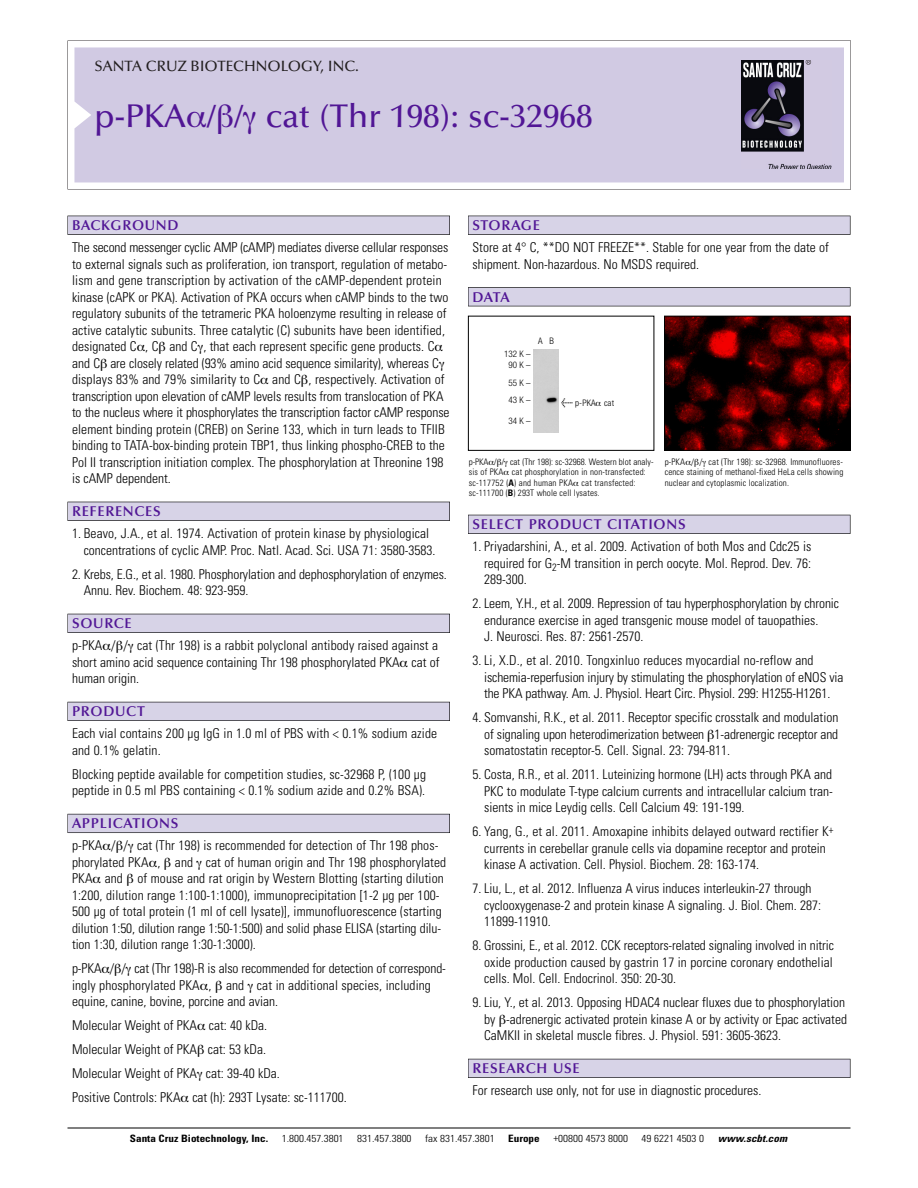
<style>
.page{position:relative;width:918px;height:1188px;background:#fff}
.page>*{position:absolute;margin:0;border:0;box-sizing:border-box;transform-origin:0 0}
.t1{font:500 33px "Optima";color:#511695}
.t2{font:500 15px "Optima";color:#231f20}
.t3{font:600 14.25px "Optima";letter-spacing:.05em;color:#511695}
.t4{font:300 condensed 13.5px/16.5px "Univers";color:#000}
.t5{font:300 condensed 10.2px "Univers";color:#000;scale:1.1 1}
.t6{font:700 condensed 10.2px "Univers";color:#000;scale:1.1 1}
.t7{font:italic 700 condensed 10.2px "Univers";letter-spacing:.005em;color:#000;scale:1.1 1}
.t8{font:300 condensed 9px/10.5px "Univers";letter-spacing:.015em;color:#000;text-align:justify}
.t9{font:300 condensed 9px/11.4px "Helvetica Neue";color:#000;text-align:center}
.s1{font-family:"Meta Plus";font-weight:400;font-stretch:normal;font-size:10.5px}
.s2{font-family:"Univers"}
.s3{font-family:"Helvetica Neue"}
.s4{font-weight:700}
</style>
<div class="page">
<svg style="left:68px;top:40px;width:783px;height:149px"></svg>
<div style="left:74px;top:47px;width:770px;height:135px;background:#d1cae3"></div>
<img style="left:741px;top:60px;width:90px;height:108px">
<div style="left:68px;top:216px;width:382px;height:19px;background:#525155"></div>
<div style="left:68px;top:216px;width:381px;height:18px;background:#d7d3e7"></div>
<div style="left:68px;top:502px;width:382px;height:19px;background:#515055"></div>
<div style="left:68px;top:502px;width:381px;height:18px;background:#d7d3e7"></div>
<div style="left:68px;top:614px;width:382px;height:19px;background:#525158"></div>
<div style="left:68px;top:614px;width:381px;height:18px;background:#d7d3e7"></div>
<div style="left:68px;top:702px;width:382px;height:19px;background:#54535a"></div>
<div style="left:68px;top:702px;width:381px;height:18px;background:#d7d3e7"></div>
<div style="left:68px;top:814px;width:382px;height:19px;background:#5b5a62"></div>
<div style="left:68px;top:814px;width:381px;height:18px;background:#d7d3e7"></div>
<div style="left:468px;top:216px;width:382px;height:19px;background:#525155"></div>
<div style="left:468px;top:216px;width:382px;height:18px;background:#d7d3e7"></div>
<div style="left:468px;top:287px;width:382px;height:19px;background:#525155"></div>
<div style="left:468px;top:288px;width:382px;height:18px;background:#d7d3e7"></div>
<div style="left:468px;top:515px;width:382px;height:19px;background:#525158"></div>
<div style="left:468px;top:515px;width:382px;height:18px;background:#d7d3e7"></div>
<div style="left:468px;top:1059px;width:382px;height:19px;background:#54535a"></div>
<div style="left:468px;top:1059px;width:382px;height:18px;background:#d7d3e7"></div>
<hr style="left:68px;top:1128px;width:782px;height:1px;background:#000">
<img style="left:666px;top:318px;width:182px;height:131px">
<div style="left:664px;top:316px;width:186px;height:135px;border:1px solid #000"></div>
<div style="left:468px;top:316px;width:186px;height:135px;border:1px solid #000"></div>
<div style="left:534px;top:349px;width:24px;height:83px;background:#cfcfcf"></div>
<svg style="left:187px;top:112px;width:19px;height:16px"></svg>
<svg style="left:218px;top:105px;width:15px;height:29px"></svg>
<svg style="left:243px;top:112px;width:13px;height:22px"></svg>
<p class="t2" style="left:94px;top:61px;width:266px">SANTA CRUZ BIOTECHNOLOGY, INC.</p>
<h1 class="t1" style="left:94px;top:103px;width:500px">p-PKA / / cat (Thr 198): sc-32968</h1>
<p class="t3" style="left:72px;top:219px;width:108px">BACKGROUND</p>
<p class="t4" style="left:72px;top:240px;width:379px">The second messenger cyclic AMP (cAMP) mediates diverse cellular responses to external signals such as proliferation, ion transport, regulation of metabo&shy;lism and gene transcription by activation of the cAMP-dependent protein kinase (cAPK or PKA). Activation of PKA occurs when cAMP binds to the two regulatory subunits of the tetrameric PKA holoenzyme resulting in release of active catalytic subunits. Three catalytic (C) subunits have been identified, designated C , C and C , that each represent specific gene products. C and C are closely related (93% amino acid sequence similarity), whereas C displays 83% and 79% similarity to C and C , respectively. Activation of transcription upon elevation of cAMP levels results from translocation of PKA to the nucleus where it phosphorylates the transcription factor cAMP response element binding protein (CREB) on Serine 133, which in turn leads to TFIIB binding to TATA-box-binding protein TBP1, thus linking phospho-CREB to the Pol II transcription initiation complex. The phosphorylation at Threonine 198 is cAMP dependent.</p>
<p class="t3" style="left:72px;top:506px;width:90px">REFERENCES</p>
<p class="t4" style="left:84px;top:526px;width:353px;text-indent:-12px">1. Beavo, J.A., et al. 1974. Activation of protein kinase by physiological concentrations of cyclic AMP. Proc. Natl. Acad. Sci. USA 71: 3580-3583.</p>
<p class="t4" style="left:84px;top:567px;width:365px;text-indent:-12px">2. Krebs, E.G., et al. 1980. Phosphorylation and dephosphorylation of enzymes.<br>Annu. Rev. Biochem. 48: 923-959.</p>
<p class="t3" style="left:72px;top:618px;width:61px">SOURCE</p>
<p class="t4" style="left:72px;top:638px;width:369px;text-align:justify">p-PKA / / cat (Thr 198) is a rabbit polyclonal antibody raised against a short amino acid sequence containing Thr 198 phosphorylated PKA cat of human origin.</p>
<p class="t3" style="left:72px;top:706px;width:74px">PRODUCT</p>
<p class="t4" style="left:72px;top:726px;width:367px">Each vial contains 200 µg IgG in 1.0 ml of PBS with &lt; 0.1% sodium azide and 0.1% gelatin.</p>
<p class="t4" style="left:72px;top:767px;width:356px">Blocking peptide available for competition studies, sc-32968 P, (100 µg peptide in 0.5 ml PBS containing &lt; 0.1% sodium azide and 0.2% BSA).</p>
<p class="t3" style="left:72px;top:818px;width:108px">APPLICATIONS</p>
<p class="t4" style="left:72px;top:838px;width:376px">p-PKA / / cat (Thr 198) is recommended for detection of Thr 198 phos&shy;phorylated PKA , and cat of human origin and Thr 198 phosphorylated PKA and of mouse and rat origin by Western Blotting (starting dilution 1:200, dilution range 1:100-1:1000), immunoprecipitation [1-2 µg per 100- 500 µg of total protein (1 ml of cell lysate)], immunofluorescence (starting dilution 1:50, dilution range 1:50-1:500) and solid phase ELISA (starting dilu&shy;tion 1:30, dilution range 1:30-1:3000).</p>
<p class="t4" style="left:72px;top:961px;width:375px">p-PKA / / cat (Thr 198)-R is also recommended for detection of correspond&shy;ingly phosphorylated PKA , and cat in additional species, including equine, canine, bovine, porcine and avian.</p>
<p class="t4" style="left:72px;top:1015px;width:276px;line-height:24px">Molecular Weight of PKA cat: 40 kDa.<br>Molecular Weight of PKA cat: 53 kDa.<br>Molecular Weight of PKA cat: 39-40 kDa.<br>Positive Controls: PKA cat (h): 293T Lysate: sc-111700.</p>
<p class="t3" style="left:473px;top:219px;width:69px">STORAGE</p>
<p class="t4" style="left:473px;top:240px;width:358px">Store at 4° C, **DO NOT FREEZE**. Stable for one year from the date of shipment. Non-hazardous. No MSDS required.</p>
<p class="t3" style="left:473px;top:291px;width:39px">DATA</p>
<p class="t9" style="left:538px;top:336px;width:17px">A B</p>
<p class="t9" style="left:504px;top:349px;width:28px">132 K –<br>90K–</p>
<p class="t9" style="left:508px;top:376px;width:24px;line-height:16.5px;text-align:left">55K–<br>43K–</p>
<p class="t9" style="left:508px;top:416px;width:24px">34K–</p>
<p class="t9" style="left:561px;top:398px;width:55px"><span class="s1">&lt;</span> p-PKA <span class="s2">cat</span></p>
<p class="t8" style="left:469px;top:457px;width:186px;text-align:left">p-PKA <span class="s3">/ /</span> cat (Thr 198): sc-32968. Western blot analy&shy;sis of PKA cat phosphorylation in non-transfected: sc-117752 (<span class="s4">A</span>) and human PKA cat transfected: sc-111700 (<span class="s4">B</span>) 293T whole cell lysates.</p>
<p class="t8" style="left:665px;top:457px;width:180px">p-PKA / / cat (Thr 198): sc-32968. Immunofluores&shy;cence staining of methanol-fixed HeLa cells showing nuclear and cytoplasmic localization.</p>
<p class="t3" style="left:473px;top:519px;width:215px">SELECT PRODUCT CITATIONS</p>
<p class="t4" style="left:484px;top:539px;width:329px;text-align:justify;text-indent:-12px">1. Priyadarshini, A., et al. 2009. Activation of both Mos and Cdc25 is required for G<sub>2</sub>-M transition in perch oocyte. Mol. Reprod. Dev. 76:<br>289-300.</p>
<p class="t4" style="left:484px;top:596px;width:356px;text-indent:-12px">2. Leem, Y.H., et al. 2009. Repression of tau hyperphosphorylation by chronic endurance exercise in aged transgenic mouse model of tauopathies.<br>J. Neurosci. Res. 87: 2561-2570.</p>
<p class="t4" style="left:484px;top:653px;width:361px;text-indent:-12px">3. Li, X.D., et al. 2010. Tongxinluo reduces myocardial no-reflow and ischemia-reperfusion injury by stimulating the phosphorylation of eNOS via the PKA pathway. Am. J. Physiol. Heart Circ. Physiol. 299: H1255-H1261.</p>
<p class="t4" style="left:484px;top:710px;width:356px;text-align:justify;text-indent:-12px">4. Somvanshi, R.K., et al. 2011. Receptor specific crosstalk and modulation of signaling upon heterodimerization between 1-adrenergic receptor and somatostatin receptor-5. Cell. Signal. 23: 794-811.</p>
<p class="t4" style="left:484px;top:767px;width:350px;text-align:justify;text-indent:-12px">5. Costa, R.R., et al. 2011. Luteinizing hormone (LH) acts through PKA and PKC to modulate T-type calcium currents and intracellular calcium tran&shy;sients in mice Leydig cells. Cell Calcium 49: 191-199.</p>
<p class="t4" style="left:484px;top:824px;width:351px;text-indent:-12px">6. Yang, G., et al. 2011. Amoxapine inhibits delayed outward rectifier K<sup>+ </sup>currents in cerebellar granule cells via dopamine receptor and protein kinase A activation. Cell. Physiol. Biochem. 28: 163-174.</p>
<p class="t4" style="left:484px;top:881px;width:338px;text-indent:-12px">7. Liu, L., et al. 2012. Influenza A virus induces interleukin-27 through cyclooxygenase-2 and protein kinase A signaling. J. Biol. Chem. 287:<br>11899-11910.</p>
<p class="t4" style="left:484px;top:938px;width:351px;text-align:justify;text-indent:-12px">8. Grossini, E., et al. 2012. CCK receptors-related signaling involved in nitric oxide production caused by gastrin 17 in porcine coronary endothelial cells. Mol. Cell. Endocrinol. 350: 20-30.</p>
<p class="t4" style="left:484px;top:995px;width:364px;text-indent:-12px">9. Liu, Y., et al. 2013. Opposing HDAC4 nuclear fluxes due to phosphorylation by -adrenergic activated protein kinase A or by activity or Epac activated<br>CaMKII in skeletal muscle fibres. J. Physiol. 591: 3605-3623.</p>
<p class="t3" style="left:473px;top:1063px;width:109px">RESEARCH USE</p>
<p class="t4" style="left:473px;top:1083px;width:290px">For research use only, not for use in diagnostic procedures.</p>
<p class="t6" style="left:130px;top:1135px;width:127px">Santa Cruz Biotechnology, Inc.</p>
<p class="t5" style="left:282px;top:1135px;width:58px">1.800.457.3801</p>
<p class="t5" style="left:357px;top:1135px;width:51px">831.457.3800</p>
<p class="t5" style="left:425px;top:1135px;width:65px">fax 831.457.3801</p>
<p class="t6" style="left:508px;top:1135px;width:30px">Europe</p>
<p class="t5" style="left:553px;top:1135px;width:69px">+00800 4573 8000</p>
<p class="t5" style="left:642px;top:1135px;width:58px">49 6221 4503 0</p>
<p class="t7" style="left:718px;top:1135px;width:64px">www.scbt.com</p>
</div>
